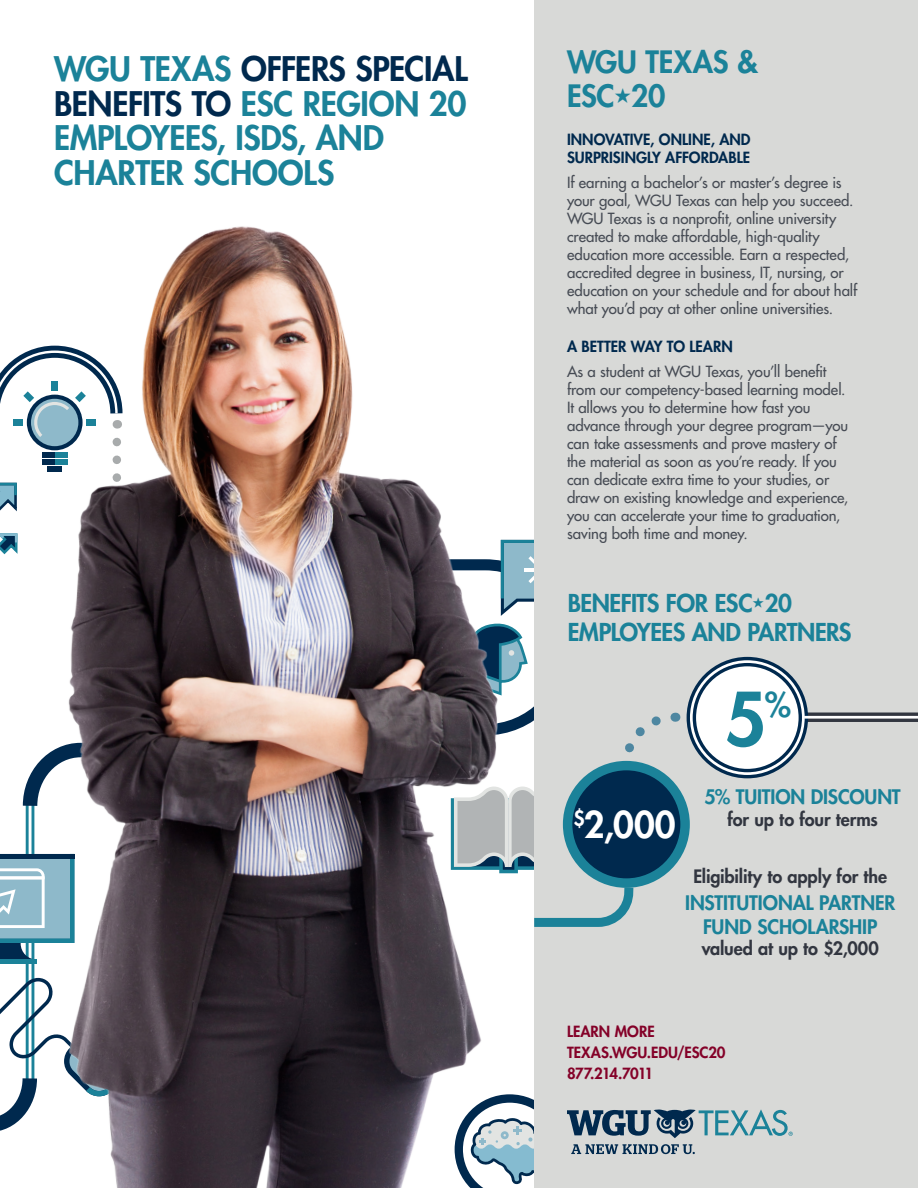
<style>
.page{position:relative;width:918px;height:1188px;background:#fff}
.page>*{position:absolute;margin:0;border:0;box-sizing:border-box;transform-origin:0 0}
.t1{font:800 72px "Futura Std";color:#1b8299}
.t2{font:800 36px "Futura Std";color:#fff}
.t3{font:800 33px/34.5px "Futura Std";letter-spacing:-.01em;color:#1b8299}
.t4{font:800 30px/34.5px "Futura Std";letter-spacing:-.01em;color:#1b8299}
.t5{font:800 24px/28.8px "Futura Std";letter-spacing:-.02em;color:#1b8299}
.t6{font:800 19.5px/23.4px "Futura Std";letter-spacing:-.005em;color:#1b8299;text-align:center}
.t7{font:800 18px "Futura Std";letter-spacing:-.005em;color:#323640}
.t8{font:500 15px/18px "Futura Std";letter-spacing:-.005em;color:#464b54}
.t9{font:800 15px/18px "Futura Std";color:#00294e}
.t10{font:800 15px/21px "Futura Std";color:#840128}
.t11{font:800 15px "Futura Std";letter-spacing:-.07em;color:#840128}
.s1{color:#00294e}
.s2{font-family:"Latin Wide";font-weight:400;font-size:34.5px}
.s3{font-family:"Latin Wide";font-weight:400}
</style>
<div class="page">
<div style="left:26px;top:802px;width:8px;height:279px;background:#1b8299"></div>
<svg style="left:22px;top:780px;width:6px;height:40px"></svg>
<svg style="left:514px;top:787px;width:21px;height:86px;background:#a2aeb3"></svg>
<svg style="left:514px;top:540px;width:21px;height:201px"></svg>
<svg style="left:0;top:978px;width:28px;height:153px"></svg>
<svg style="left:0;top:351px;width:28px;height:204px"></svg>
<svg style="left:0;top:854px;width:28px;height:110px;background:#7ba5b8"></svg>
<div style="left:535px;top:0;width:383px;height:1188px;background:#d8d9d7"></div>
<svg style="left:514px;top:1094px;width:279px;height:94px"></svg>
<img style="left:28px;top:226px;width:486px;height:962px">
<svg style="left:534px;top:883px;width:102px;height:48px"></svg>
<svg style="left:616px;top:716px;width:45px;height:55px"></svg>
<svg style="left:808px;top:713px;width:110px;height:9px"></svg>
<div style="left:691px;top:662px;width:112px;height:112px;background:#fff;border-radius:50%"></div>
<div style="left:687px;top:657px;width:121px;height:121px;border:9px solid #00294e;border-radius:50%"></div>
<div style="left:690px;top:660px;width:115px;height:115px;border:3px solid #fff;border-radius:50%"></div>
<hr style="left:804px;top:716px;width:114px;height:3px;background:#fff">
<div style="left:568px;top:766px;width:117px;height:117px;background:#00294e;border-radius:50%"></div>
<div style="left:563px;top:761px;width:127px;height:127px;border:9px solid #1b8299;border-radius:50%"></div>
<p class="t3" style="left:54px;top:52px;width:415px">WGU TEXAS <span class="s1">OFFERS SPECIAL<br>BENEFITS TO</span> ESC REGION 20<br>EMPLOYEES, ISDS, AND<br>CHARTER SCHOOLS</p>
<p class="t4" style="left:567px;top:44px;width:193px">WGU TEXAS &amp;<br>ESC<span class="s2">*</span>20</p>
<p class="t9" style="left:567px;top:131px;width:185px">INNOVATIVE, ONLINE, AND<br>SURPRISINGLY AFFORDABLE</p>
<p class="t8" style="left:567px;top:174px;width:292px">If earning a bachelor’s or master’s degree is your goal, WGU Texas can help you succeed.<br>WGU Texas is a nonprofit, online university created to make affordable, high-quality education more accessible. Earn a respected, accredited degree in business, IT, nursing, or education on your schedule and for about half what you’d pay at other online universities.</p>
<p class="t9" style="left:567px;top:338px;width:167px">A BETTER WAY TO LEARN</p>
<p class="t8" style="left:567px;top:363px;width:283px">As a student at WGU Texas, you’ll benefit from our competency-based learning model.<br>It allows you to determine how fast you advance through your degree program—you can take assessments and prove mastery of the material as soon as you’re ready. If you can dedicate extra time to your studies, or draw on existing knowledge and experience, you can accelerate your time to graduation, saving both time and money.</p>
<p class="t5" style="left:568px;top:589px;width:285px">BENEFITS FOR ESC<span class="s3">*</span>20<br>EMPLOYEES AND PARTNERS</p>
<p class="t1" style="left:725px;top:674px;width:67px">5<sup>%</sup></p>
<p class="t2" style="left:573px;top:802px;width:104px"><sup>$</sup>2,000</p>
<p class="t6" style="left:705px;top:785px;width:198px">5% TUITION DISCOUNT</p>
<p class="t7" style="left:727px;top:808px;width:152px">for up to four terms</p>
<p class="t7" style="left:693px;top:865px;width:195px">Eligibility to apply for the</p>
<p class="t6" style="left:685px;top:892px;width:212px">INSTITUTIONAL PARTNER<br>FUND SCHOLARSHIP</p>
<p class="t7" style="left:702px;top:937px;width:179px">valued at up to $2,000</p>
<p class="t10" style="left:567px;top:1021px;width:160px">LEARN MORE<br>TEXAS.WGU.EDU/ESC20</p>
<p class="t11" style="left:567px;top:1064px;width:88px">877.214.7011</p>
</div>
